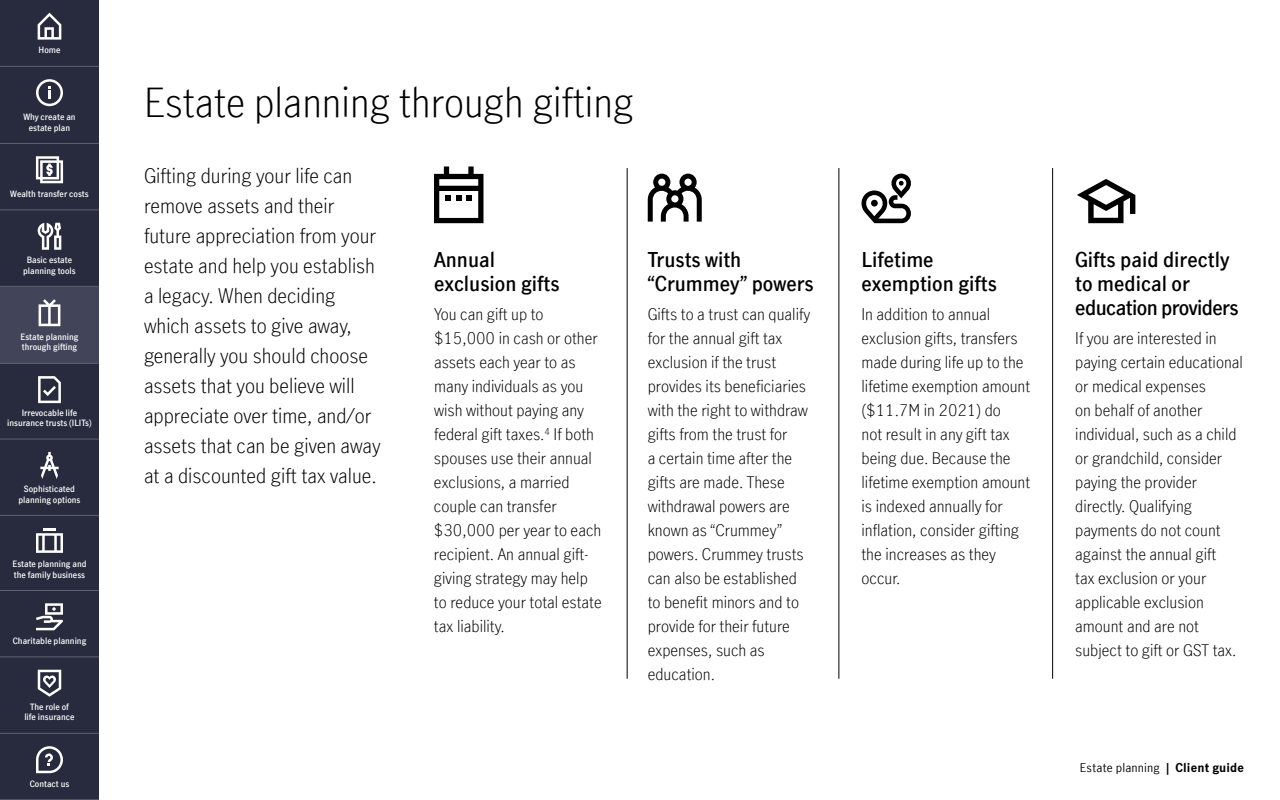
<style>
.page{position:relative;width:1280px;height:800px;background:#fff}
.page>*{position:absolute;margin:0;border:0;box-sizing:border-box;transform-origin:0 0}
.t1{font:300 40px "Manulife JH Sans Optimized";color:#000}
.t2{font:300 20px/30px "Manulife JH Sans Optimized";color:#000}
.t3{font:600 20px/24px "Manulife JH Sans Optimized";color:#000}
.t4{font:300 16px/24px "Manulife JH Sans Optimized";color:#000}
.t5{font:12px "Manulife JH Sans Optimized";letter-spacing:.015em;color:#000}
.t6{font:600 8.5px/10.2px "Manulife JH Sans Optimized";color:#fff;text-align:center}
.s1{font-weight:700}
</style>
<div class="page">
<div style="left:0;top:0;width:99px;height:800px;background:#282b3e"></div>
<hr style="left:627px;top:168px;width:1px;height:511px;background:#000">
<hr style="left:839px;top:168px;width:1px;height:511px;background:#000">
<hr style="left:1052px;top:168px;width:1px;height:511px;background:#000">
<div style="left:0;top:287px;width:99px;height:77px;background:#424559"></div>
<svg style="left:434px;top:166px;width:50px;height:57px"></svg>
<svg style="left:648px;top:174px;width:54px;height:48px"></svg>
<svg style="left:1077px;top:179px;width:58px;height:44px"></svg>
<svg style="left:861px;top:174px;width:50px;height:49px"></svg>
<hr style="left:0;top:66px;width:99px;height:1px;background:#5e6073">
<hr style="left:0;top:143px;width:99px;height:1px;background:#5e6073">
<hr style="left:0;top:286px;width:99px;height:1px;background:#5e6073">
<hr style="left:0;top:210px;width:99px;height:1px;background:#5e6073">
<hr style="left:0;top:515px;width:99px;height:1px;background:#5e6073">
<hr style="left:0;top:439px;width:99px;height:1px;background:#5e6073">
<hr style="left:0;top:363px;width:99px;height:1px;background:#5e6073">
<hr style="left:0;top:590px;width:99px;height:1px;background:#5e6073">
<hr style="left:0;top:657px;width:99px;height:1px;background:#5e6073">
<hr style="left:0;top:733px;width:99px;height:1px;background:#5e6073">
<hr style="left:0;top:799px;width:99px;height:1px;background:#5e6073">
<svg style="left:36px;top:746px;width:27px;height:27px"></svg>
<svg style="left:38px;top:13px;width:23px;height:27px"></svg>
<svg style="left:36px;top:603px;width:27px;height:27px"></svg>
<svg style="left:38px;top:670px;width:23px;height:27px"></svg>
<svg style="left:36px;top:528px;width:27px;height:25px"></svg>
<svg style="left:40px;top:452px;width:19px;height:27px"></svg>
<svg style="left:39px;top:299px;width:21px;height:27px"></svg>
<svg style="left:38px;top:223px;width:23px;height:27px"></svg>
<svg style="left:36px;top:79px;width:27px;height:27px"></svg>
<svg style="left:36px;top:156px;width:27px;height:27px"></svg>
<svg style="left:38px;top:376px;width:23px;height:27px"></svg>
<p class="t6" style="left:39px;top:45px;width:23px">Home</p>
<p class="t6" style="left:23px;top:112px;width:54px">Why create an estate plan</p>
<p class="t6" style="left:10px;top:188px;width:80px">Wealth transfer costs</p>
<p class="t6" style="left:23px;top:255px;width:54px">Basic estate planning tools</p>
<p class="t6" style="left:20px;top:332px;width:60px;text-align:left">Estate planning through gifting</p>
<p class="t6" style="left:7px;top:407px;width:86px">Irrevocable life insurance trusts (ILITs)</p>
<p class="t6" style="left:18px;top:484px;width:64px">Sophisticated planning options</p>
<p class="t6" style="left:12px;top:559px;width:76px;text-align:left">Estate planning and the family business</p>
<p class="t6" style="left:13px;top:635px;width:75px">Charitable planning</p>
<p class="t6" style="left:24px;top:701px;width:52px">The role of life insurance</p>
<p class="t6" style="left:30px;top:778px;width:41px">Contact us</p>
<h1 class="t1" style="left:144px;top:75px;width:491px">Estate planning through gifting</h1>
<p class="t2" style="left:144px;top:160px;width:238px">Gifting during your life can remove assets and their future appreciation from your estate and help you establish a legacy. When deciding which assets to give away, generally you should choose assets that you believe will appreciate over time, and/or assets that can be given away at a discounted gift tax value.</p>
<p class="t3" style="left:434px;top:247px;width:127px">Annual exclusion gifts</p>
<p class="t4" style="left:434px;top:301px;width:169px">You can gift up to $15,000 in cash or other assets each year to as many individuals as you wish without paying any federal gift taxes.<sup>4</sup> If both spouses use their annual exclusions, a married couple can transfer $30,000 per year to each recipient. An annual gift&shy;giving strategy may help to reduce your total estate tax liability.</p>
<p class="t3" style="left:648px;top:247px;width:168px">Trusts with “Crummey” powers</p>
<p class="t4" style="left:648px;top:301px;width:164px">Gifts to a trust can qualify for the annual gift tax exclusion if the trust provides its beneficiaries with the right to withdraw gifts from the trust for<br>a certain time after the gifts are made. These withdrawal powers are known as “Crummey” powers. Crummey trusts can also be established to benefit minors and to provide for their future expenses, such as education.</p>
<p class="t3" style="left:862px;top:247px;width:137px">Lifetime exemption gifts</p>
<p class="t4" style="left:862px;top:301px;width:170px">In addition to annual exclusion gifts, transfers made during life up to the lifetime exemption amount ($11.7M in 2021) do<br>not result in any gift tax being due. Because the lifetime exemption amount is indexed annually for inflation, consider gifting the increases as they occur.</p>
<p class="t3" style="left:1075px;top:247px;width:165px">Gifts paid directly to medical or education providers</p>
<p class="t4" style="left:1075px;top:325px;width:169px">If you are interested in paying certain educational or medical expenses<br>on behalf of another individual, such as a child or grandchild, consider paying the provider directly. Qualifying payments do not count against the annual gift<br>tax exclusion or your applicable exclusion amount and are not subject to gift or GST tax.</p>
<p class="t5" style="left:1080px;top:759px;width:166px">Estate planning <span class="s1">| Client guide</span></p>
</div>
